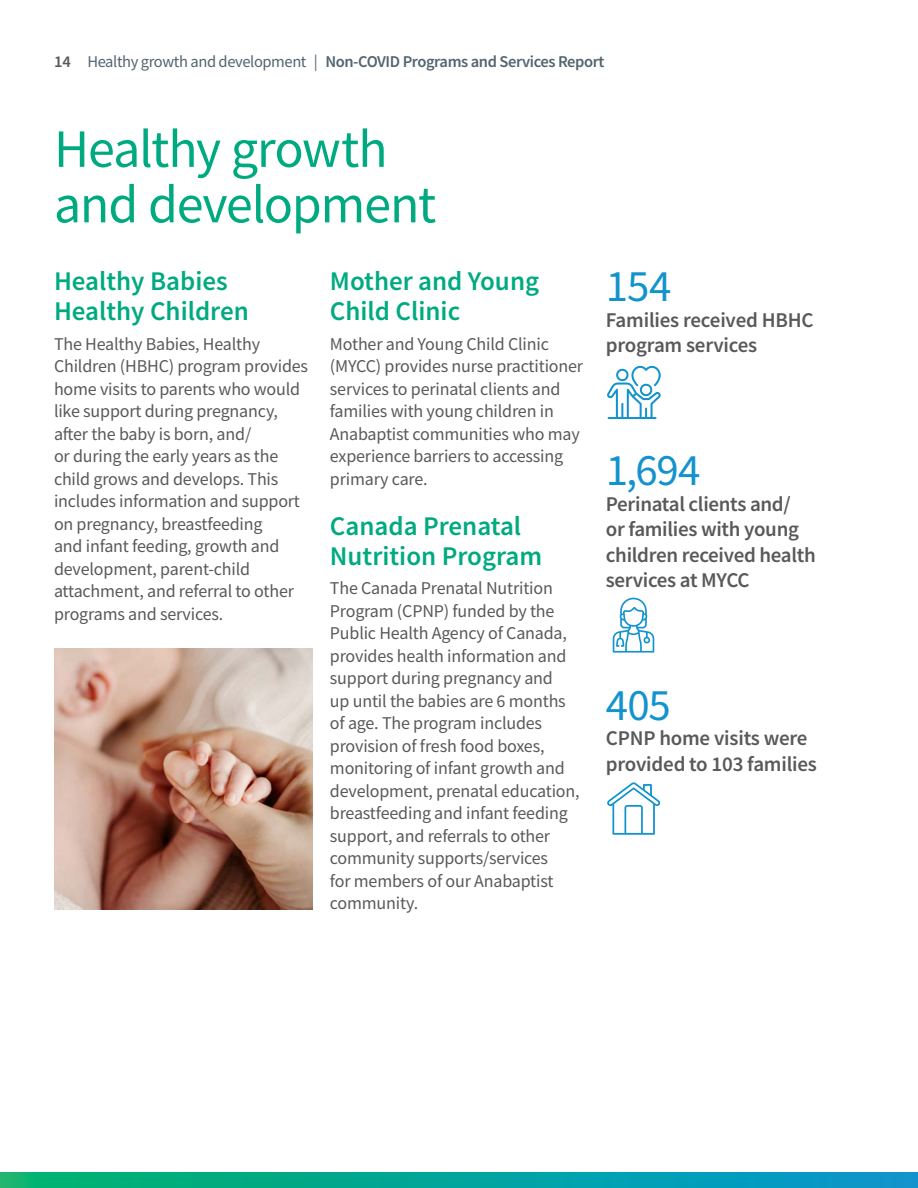
<style>
.page{position:relative;width:918px;height:1188px;background:#fff}
.page>*{position:absolute;margin:0;border:0;box-sizing:border-box;transform-origin:0 0}
.Heading_1{font:54px/55.5px "Source Sans Pro";letter-spacing:-.025em;color:#00aa81}
.Stat_number{font:45px "Source Sans Pro";letter-spacing:-.025em;color:#1393cd}
.Copy_12{font:45px "Source Sans Pro";color:#1393cd}
.Copy_semibold{font:600 27px/30px "Source Sans Pro";color:#00aa81}
.Copy_14{font:600 21px/25.5px "Source Sans Pro";letter-spacing:-.015em;color:#58595b}
.Copy_12-2{font:18px/22.5px "Source Sans Pro";letter-spacing:-.01em;color:#58595b}
.t1{font:600 16.5px "Source Sans Pro";letter-spacing:-.025em;color:#526470}
.s1{color:#58595b}
.s2{font-weight:400}
</style>
<div class="page">
<svg style="left:0;top:1173px;width:917px;height:15px;background:#02a49c"></svg>
<svg style="left:917px;top:1173px;width:1px;height:15px"></svg>
<svg style="left:607px;top:366px;width:54px;height:53px"></svg>
<svg style="left:613px;top:598px;width:41px;height:55px"></svg>
<svg style="left:607px;top:782px;width:53px;height:53px"></svg>
<img style="left:54px;top:648px;width:258px;height:261px">
<p class="t1" style="left:54px;top:51px;width:552px"><span class="s1">14</span> <span class="s2">Healthy growth and development |</span> Non-COVID Programs and Services Report</p>
<h1 class="Heading_1" style="left:54px;top:121px;width:384px">Healthy growth and development</h1>
<p class="Copy_semibold" style="left:54px;top:266px;width:196px">Healthy Babies<br>Healthy Children</p>
<p class="Copy_12-2" style="left:54px;top:332px;width:256px">The Healthy Babies, Healthy<br>Children (HBHC) program provides home visits to parents who would like support during pregnancy, after the baby is born, and/<br>or during the early years as the child grows and develops. This includes information and support on pregnancy, breastfeeding<br>and infant feeding, growth and development, parent-child attachment, and referral to other programs and services.</p>
<p class="Copy_semibold" style="left:330px;top:266px;width:211px">Mother and Young<br>Child Clinic</p>
<p class="Copy_12-2" style="left:330px;top:332px;width:255px">Mother and Young Child Clinic (MYCC) provides nurse practitioner services to perinatal clients and families with young children in<br>Anabaptist communities who may experience barriers to accessing primary care.</p>
<p class="Copy_semibold" style="left:330px;top:511px;width:214px">Canada Prenatal<br>Nutrition Program</p>
<p class="Copy_12-2" style="left:330px;top:577px;width:251px">The Canada Prenatal Nutrition<br>Program (CPNP) funded by the<br>Public Health Agency of Canada, provides health information and support during pregnancy and<br>up until the babies are 6 months of age. The program includes provision of fresh food boxes, monitoring of infant growth and development, prenatal education, breastfeeding and infant feeding support, and referrals to other community supports/services<br>for members of our Anabaptist community.</p>
<p class="Copy_12" style="left:606px;top:258px;width:67px">154</p>
<p class="Copy_14" style="left:606px;top:307px;width:209px">Families received HBHC program services</p>
<p class="Stat_number" style="left:606px;top:442px;width:96px">1,694</p>
<p class="Copy_14" style="left:606px;top:491px;width:211px">Perinatal clients and/<br>or families with young children received health services at MYCC</p>
<p class="Stat_number" style="left:606px;top:676px;width:66px">405</p>
<p class="Copy_14" style="left:606px;top:726px;width:213px">CPNP home visits were provided to 103 families</p>
</div>
